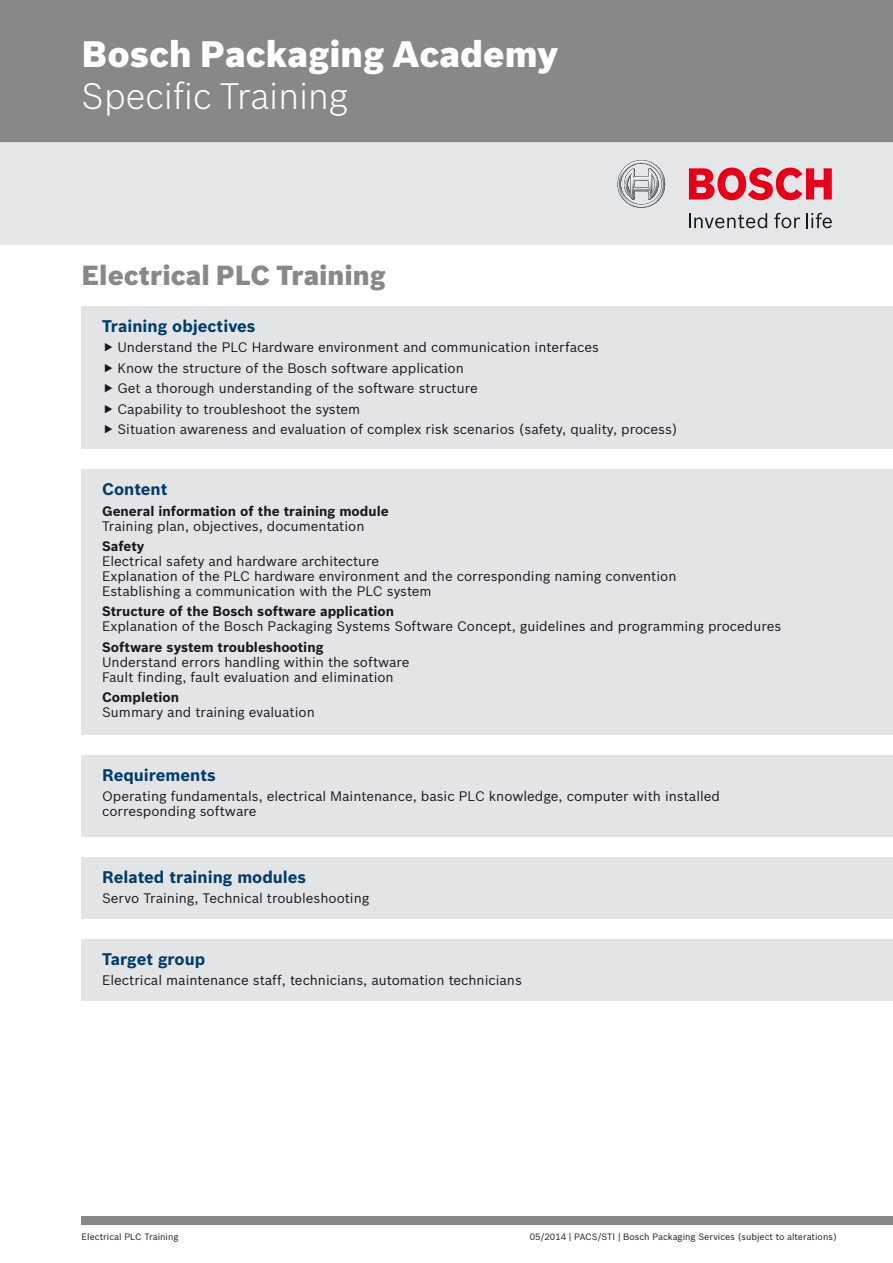
<style>
.page{position:relative;width:893px;height:1263px;background:#fff}
.page>*{position:absolute;margin:0;border:0;box-sizing:border-box;transform-origin:0 0}
.t1{font:900 36px "Bosch Sans";color:#fff}
.t2{font:300 36px "Bosch Sans";color:#fff}
.t3{font:900 27px "Bosch Sans";color:#87888a}
.t4{font:700 16.5px "Bosch Sans";color:#003c6a}
.t5{font:13.5px/20.4px "Bosch Sans";color:#1a171c}
.t6{font:700 13.5px "Bosch Sans";color:#1a171c}
.t7{font:9px "Bosch Sans";color:#1a171c}
</style>
<div class="page">
<div style="left:82px;top:1216px;width:811px;height:9px;background:#87888a"></div>
<div style="left:82px;top:306px;width:811px;height:143px;background:#e3e4e5"></div>
<div style="left:82px;top:469px;width:811px;height:266px;background:#e3e4e5"></div>
<div style="left:82px;top:755px;width:811px;height:82px;background:#e3e4e5"></div>
<div style="left:82px;top:857px;width:811px;height:61px;background:#e3e4e5"></div>
<div style="left:82px;top:939px;width:811px;height:61px;background:#e3e4e5"></div>
<div style="left:0;top:0;width:893px;height:143px;background:#87888a"></div>
<div style="left:0;top:143px;width:893px;height:102px;background:#e3e4e5"></div>
<svg style="left:617px;top:160px;width:48px;height:48px"></svg>
<svg style="left:689px;top:213px;width:78px;height:15px"></svg>
<svg style="left:774px;top:213px;width:26px;height:15px"></svg>
<svg style="left:806px;top:213px;width:26px;height:15px"></svg>
<svg style="left:689px;top:168px;width:143px;height:32px"></svg>
<h1 class="t1" style="left:82px;top:31px;width:478px">Bosch Packaging Academy</h1>
<h1 class="t2" style="left:82px;top:74px;width:268px">Specific Training</h1>
<h2 class="t3" style="left:82px;top:258px;width:306px">Electrical PLC Training</h2>
<p class="t4" style="left:102px;top:316px;width:155px">Training objectives</p>
<p class="t5" style="left:117px;top:337px;width:562px">Understand the PLC Hardware environment and communication interfaces<br>Know the structure of the Bosch software application<br>Get a thorough understanding of the software structure<br>Capability to troubleshoot the system<br>Situation awareness and evaluation of complex risk scenarios (safety, quality, process)</p>
<p class="t4" style="left:102px;top:479px;width:67px">Content</p>
<p class="t6" style="left:102px;top:502px;width:288px">General information of the training module</p>
<p class="t5" style="left:102px;top:515px;width:264px">Training plan, objectives, documentation</p>
<p class="t6" style="left:102px;top:538px;width:44px">Safety</p>
<p class="t5" style="left:102px;top:553px;width:576px;line-height:15px">Electrical safety and hardware architecture<br>Explanation of the PLC hardware environment and the corresponding naming convention<br>Establishing a communication with the PLC system</p>
<p class="t6" style="left:102px;top:603px;width:294px">Structure of the Bosch software application</p>
<p class="t5" style="left:102px;top:616px;width:681px">Explanation of the Bosch Packaging Systems Software Concept, guidelines and programming procedures</p>
<p class="t6" style="left:102px;top:638px;width:223px">Software system troubleshooting</p>
<p class="t5" style="left:102px;top:654px;width:309px;line-height:15px">Understand errors handling within the software<br>Fault finding, fault evaluation and elimination</p>
<p class="t6" style="left:102px;top:689px;width:79px">Completion</p>
<p class="t5" style="left:102px;top:702px;width:214px">Summary and training evaluation</p>
<p class="t4" style="left:102px;top:765px;width:115px">Requirements</p>
<p class="t5" style="left:102px;top:789px;width:620px;line-height:15px">Operating fundamentals, electrical Maintenance, basic PLC knowledge, computer with installed corresponding software</p>
<p class="t4" style="left:102px;top:867px;width:206px">Related training modules</p>
<p class="t5" style="left:102px;top:888px;width:269px">Servo Training, Technical troubleshooting</p>
<p class="t4" style="left:102px;top:948px;width:105px">Target group</p>
<p class="t5" style="left:102px;top:970px;width:421px">Electrical maintenance staff, technicians, automation technicians</p>
<p class="t7" style="left:82px;top:1231px;width:98px">Electrical PLC Training</p>
<p class="t7" style="left:530px;top:1231px;width:308px">05/2014 | PACS/STI | Bosch Packaging Services (subject to alterations)</p>
</div>
